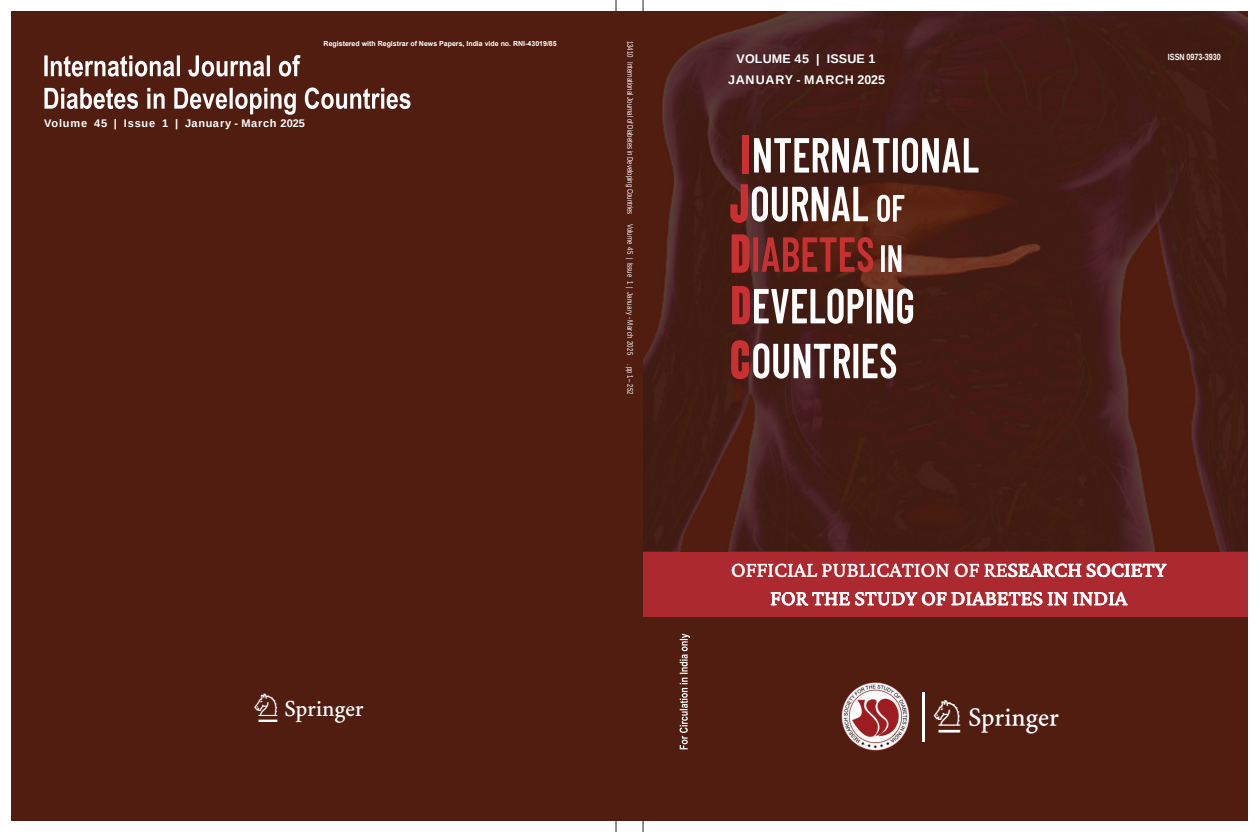
<style>
.page{position:relative;width:1259px;height:832px;background:#fff}
.page>*{position:absolute;margin:0;border:0;box-sizing:border-box;transform-origin:0 0}
.t1{font:45.8px "Springnew";color:#fff}
.t2{font:40px "Springnew";color:#fff}
.t3{font:700 12.5px/20.7px "Arimo";letter-spacing:.01em;color:#fff;text-align:center}
.t4{font:700 11px "Arimo";letter-spacing:.07em;color:#fff}
.t5{font:700 9px "Arimo";letter-spacing:-.005em;color:#fff;scale:.8 1}
.t6{font:8px "Arimo";color:#fff;scale:.75 1}
.t7{font:8px "Arimo";letter-spacing:.04em;color:#fff;scale:.75 1}
.t8{font:700 7px "Arial";color:#fff}
.s1{font-size:7.5px}
.s2{font-size:7.6px}
</style>
<div class="page">
<div style="left:21px;top:11px;width:1226px;height:791px;background:#511d10"></div>
<div style="left:21px;top:781px;width:1226px;height:39px;background:#511d10"></div>
<div style="left:11px;top:11px;width:10px;height:770px;background:#511d10"></div>
<div style="left:11px;top:781px;width:14px;height:39px;background:#511d10"></div>
<img style="left:643px;top:11px;width:604px;height:541px">
<div style="left:643px;top:552px;width:604px;height:65px;background:#ac292f"></div>
<svg style="left:731px;top:563px;width:435px;height:42px"></svg>
<img style="left:841px;top:682px;width:69px;height:69px">
<div style="left:741px;top:135px;width:7px;height:38px;background:#c83134"></div>
<svg style="left:754px;top:138px;width:224px;height:35px"></svg>
<svg style="left:730px;top:184px;width:137px;height:39px"></svg>
<svg style="left:731px;top:234px;width:142px;height:39px"></svg>
<svg style="left:732px;top:286px;width:181px;height:38px"></svg>
<svg style="left:731px;top:340px;width:165px;height:39px"></svg>
<svg style="left:880px;top:245px;width:21px;height:27px"></svg>
<svg style="left:877px;top:195px;width:27px;height:27px"></svg>
<svg style="left:615px;top:820px;width:1px;height:12px"></svg>
<svg style="left:642px;top:820px;width:605px;height:12px"></svg>
<hr style="left:922px;top:692px;width:2px;height:49px;background:#fff">
<svg style="left:679px;top:633px;width:10px;height:116px"></svg>
<svg style="left:44px;top:55px;width:367px;height:60px"></svg>
<p class="t8" style="left:323px;top:40px;width:234px">Registered with Registrar of News Papers, India vide no. RNI-43019/85</p>
<h3 class="t4" style="left:44px;top:117px;width:262px">Volume 45 | Issue 1 | January - March 2025</h3>
<p class="t6" style="left:634px;top:41px;width:233px;rotate:90deg">13410 International Journal of Diabetes in Developing Countries</p>
<p class="t7" style="left:634px;top:224px;width:229px;rotate:90deg">V<span class="s1">o</span>lume 45 <span class="s2">|</span> Issue 1 <span class="s2">| January</span> - March 2025 . pp 1 – 252</p>
<h3 class="t3" style="left:728px;top:48px;width:158px">VOLUME 45 | ISSUE 1<br>JANUARY - MARCH 2025</h3>
<p class="t5" style="left:1167px;top:52px;width:68px">ISSN 0973-3930</p>
<h2 class="t2" style="left:258px;top:693px;width:108px">1 3</h2>
<h1 class="t1" style="left:938px;top:699px;width:124px">1 3</h1>
</div>
